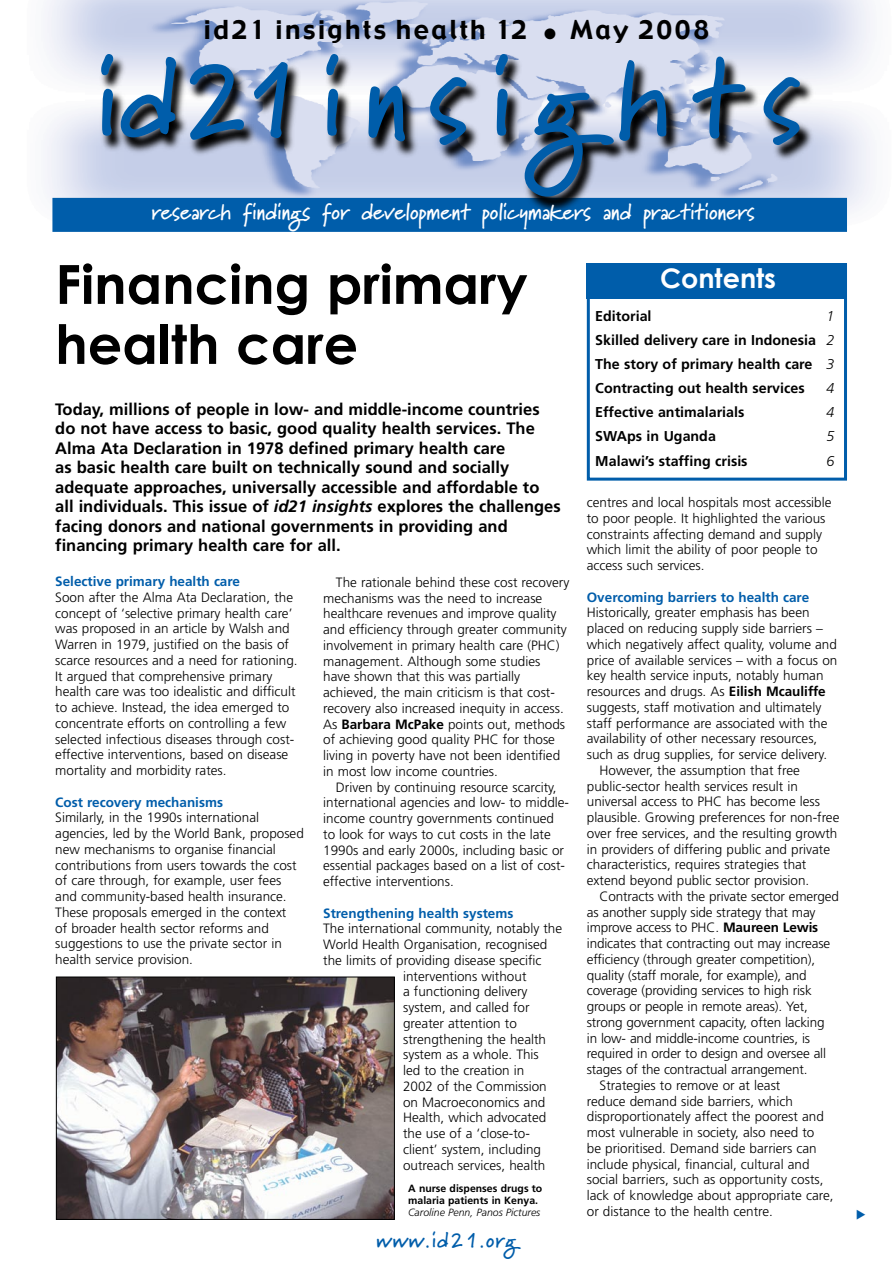
<style>
.page{position:relative;width:893px;height:1263px;background:#fff}
.page>*{position:absolute;margin:0;border:0;box-sizing:border-box;transform-origin:0 0}
.t1{font:700 108px "Marydale";letter-spacing:.2em;color:#005daa}
.t2{font:700 54px/60px "Century Gothic";color:#000}
.t3{font:700 27px "Century Gothic";color:#fff}
.t4{font:25.5px "Gadget";letter-spacing:.1em;color:#000}
.t5{font:700 21.75px "Marydale";color:#fff}
.t6{font:700 21px "Marydale";letter-spacing:.05em;color:#005daa}
.t7{font:700 16.5px/19.5px "Frutiger";color:#000}
.t8{font:700 14.25px/24.2px "Frutiger";color:#000;text-align:justify}
.t9{font:italic 300 14.25px "Frutiger";color:#000}
.t10{font:300 13.5px/15.8px "Frutiger";color:#000}
.t11{font:700 13.5px "Frutiger";color:#005daa}
.t12{font:700 10.5px/12px "Frutiger";color:#000}
.t13{font:italic 300 10.5px "Frutiger";color:#000}
.s1{font-style:italic}
.s2{font-weight:700}
.s3{font-weight:300;font-style:italic}
</style>
<div class="page">
<div style="left:587px;top:263px;width:260px;height:218px;border:3px solid #005daa"></div>
<img style="left:47px;top:0;width:824px;height:220px">
<div style="left:587px;top:263px;width:260px;height:36px;background:#005daa"></div>
<div style="left:52px;top:198px;width:795px;height:34px;background:#005daa"></div>
<svg style="left:99px;top:54px;width:716px;height:158px;background:#9caac1"></svg>
<img style="left:58px;top:979px;width:335px;height:238px">
<div style="left:56px;top:977px;width:339px;height:242px;border:1px solid #000"></div>
<h3 class="t4" style="left:204px;top:14px;width:507px">id21 insights health 12 ● May 2008</h3>
<h1 class="t1" style="left:95px;top:34px;width:708px">id21insights</h1>
<h3 class="t5" style="left:152px;top:199px;width:604px">research findings for development policymakers and practitioners</h3>
<h2 class="t2" style="left:55px;top:253px;width:474px">Financing primary health care</h2>
<p class="t7" style="left:55px;top:399px;width:507px">Today, millions of people in low- and middle-income countries do not have access to basic, good quality health services. The Alma Ata Declaration in 1978 defined primary health care<br>as basic health care built on technically sound and socially adequate approaches, universally accessible and affordable to all individuals. This issue of <span class="s1">id21 insights</span> explores the challenges facing donors and national governments in providing and financing primary health care for all.</p>
<p class="t11" style="left:55px;top:573px;width:186px">Selective primary health care</p>
<p class="t10" style="left:55px;top:589px;width:244px">Soon after the Alma Ata Declaration, the concept of ‘selective primary health care’ was proposed in an article by Walsh and Warren in 1979, justified on the basis of scarce resources and a need for rationing.<br>It argued that comprehensive primary health care was too idealistic and difficult to achieve. Instead, the idea emerged to concentrate efforts on controlling a few selected infectious diseases through cost&shy;effective interventions, based on disease mortality and morbidity rates.</p>
<p class="t11" style="left:55px;top:794px;width:169px">Cost recovery mechanisms</p>
<p class="t10" style="left:55px;top:810px;width:250px">Similarly, in the 1990s international agencies, led by the World Bank, proposed new mechanisms to organise financial contributions from users towards the cost of care through, for example, user fees and community-based health insurance.<br>These proposals emerged in the context<br>of broader health sector reforms and suggestions to use the private sector in health service provision.</p>
<p class="t10" style="left:323px;top:574px;width:248px;text-indent:13px">The rationale behind these cost recovery mechanisms was the need to increase healthcare revenues and improve quality and efficiency through greater community involvement in primary health care (PHC) management. Although some studies have shown that this was partially achieved, the main criticism is that cost&shy;recovery also increased inequity in access.<br>As <span class="s2">Barbara McPake</span> points out, methods of achieving good quality PHC for those living in poverty have not been identified in most low income countries.</p>
<p class="t10" style="left:323px;top:779px;width:247px;text-indent:13px">Driven by continuing resource scarcity, international agencies and low- to middle&shy;income country governments continued to look for ways to cut costs in the late 1990s and early 2000s, including basic or essential packages based on a list of cost&shy;effective interventions.</p>
<p class="t11" style="left:323px;top:905px;width:192px">Strengthening health systems</p>
<p class="t10" style="left:323px;top:921px;width:241px">The international community, notably the</p>
<p class="t10" style="left:323px;top:936px;width:226px">World Health Organisation, recognised</p>
<p class="t10" style="left:323px;top:952px;width:220px">the limits of providing disease specific</p>
<p class="t10" style="left:403px;top:968px;width:125px">interventions without</p>
<p class="t10" style="left:403px;top:984px;width:126px">a functioning delivery</p>
<p class="t10" style="left:403px;top:999px;width:128px">system, and called for</p>
<p class="t10" style="left:403px;top:1015px;width:115px">greater attention to</p>
<p class="t10" style="left:403px;top:1031px;width:145px">strengthening the health</p>
<p class="t10" style="left:403px;top:1047px;width:137px">system as a whole. This</p>
<p class="t10" style="left:403px;top:1062px;width:123px">led to the creation in</p>
<p class="t10" style="left:403px;top:1078px;width:145px">2002 of the Commission</p>
<p class="t10" style="left:403px;top:1094px;width:144px">on Macroeconomics and</p>
<p class="t10" style="left:403px;top:1110px;width:145px">Health, which advocated</p>
<p class="t10" style="left:403px;top:1125px;width:128px">the use of a ‘close-to-</p>
<p class="t10" style="left:403px;top:1141px;width:140px">client’ system, including</p>
<p class="t10" style="left:403px;top:1157px;width:144px">outreach services, health</p>
<p class="t12" style="left:408px;top:1182px;width:136px">A nurse dispenses drugs to malaria patients in Kenya.</p>
<p class="t13" style="left:408px;top:1206px;width:134px">Caroline Penn, Panos Pictures</p>
<h3 class="t6" style="left:377px;top:1227px;width:142px">www.id21.org</h3>
<h3 class="t3" style="left:660px;top:262px;width:118px">Contents</h3>
<p class="t8" style="left:595px;top:303px;width:58px">Editorial</p>
<p class="t8" style="left:595px;top:303px;width:240px;text-indent:231px"><span class="s3">1<br></span>Skilled delivery care in Indonesia <span class="s3">2<br></span>The story of primary health care <span class="s3">3<br></span>Contracting out health services</p>
<p class="t9" style="left:826px;top:380px;width:9px">4</p>
<p class="t8" style="left:595px;top:400px;width:151px">Effective antimalarials</p>
<p class="t9" style="left:826px;top:404px;width:9px">4</p>
<p class="t8" style="left:595px;top:424px;width:122px">SWAps in Uganda</p>
<p class="t9" style="left:826px;top:428px;width:9px">5</p>
<p class="t8" style="left:595px;top:448px;width:154px">Malawi’s staffing crisis</p>
<p class="t9" style="left:826px;top:452px;width:9px">6</p>
<p class="t10" style="left:587px;top:495px;width:246px">centres and local hospitals most accessible to poor people. It highlighted the various constraints affecting demand and supply which limit the ability of poor people to access such services.</p>
<p class="t11" style="left:587px;top:589px;width:224px">Overcoming barriers to health care</p>
<p class="t10" style="left:587px;top:605px;width:224px">Historically, greater emphasis has been</p>
<p class="t10" style="left:587px;top:621px;width:238px">placed on reducing supply side barriers –</p>
<p class="t10" style="left:587px;top:636px;width:252px">which negatively affect quality, volume and</p>
<p class="t10" style="left:587px;top:652px;width:252px">price of available services – with a focus on</p>
<p class="t10" style="left:587px;top:668px;width:238px">key health service inputs, notably human</p>
<p class="t10" style="left:587px;top:684px;width:240px">resources and drugs. As <span class="s2">Eilish Mcauliffe</span></p>
<p class="t10" style="left:587px;top:699px;width:236px">suggests, staff motivation and ultimately</p>
<p class="t10" style="left:587px;top:715px;width:242px">staff performance are associated with the</p>
<p class="t10" style="left:587px;top:731px;width:232px">availability of other necessary resources,</p>
<p class="t10" style="left:587px;top:747px;width:242px">such as drug supplies, for service delivery.</p>
<p class="t10" style="left:600px;top:762px;width:202px">However, the assumption that free</p>
<p class="t10" style="left:587px;top:778px;width:213px">public-sector health services result in</p>
<p class="t10" style="left:587px;top:794px;width:235px">universal access to PHC has become less</p>
<p class="t10" style="left:587px;top:810px;width:254px">plausible. Growing preferences for non-free</p>
<p class="t10" style="left:587px;top:825px;width:252px">over free services, and the resulting growth</p>
<p class="t10" style="left:587px;top:841px;width:245px">in providers of differing public and private</p>
<p class="t10" style="left:587px;top:857px;width:221px">characteristics, requires strategies that</p>
<p class="t10" style="left:587px;top:873px;width:224px">extend beyond public sector provision.</p>
<p class="t10" style="left:600px;top:888px;width:241px">Contracts with the private sector emerged</p>
<p class="t10" style="left:587px;top:904px;width:230px">as another supply side strategy that may</p>
<p class="t10" style="left:587px;top:920px;width:233px">improve access to PHC. <span class="s2">Maureen Lewis</span></p>
<p class="t10" style="left:587px;top:936px;width:245px">indicates that contracting out may increase</p>
<p class="t10" style="left:587px;top:951px;width:230px">efficiency (through greater competition),</p>
<p class="t10" style="left:587px;top:967px;width:221px">quality (staff morale, for example), and</p>
<p class="t10" style="left:587px;top:983px;width:227px">coverage (providing services to high risk</p>
<p class="t10" style="left:587px;top:999px;width:222px">groups or people in remote areas). Yet,</p>
<p class="t10" style="left:587px;top:1014px;width:239px">strong government capacity, often lacking</p>
<p class="t10" style="left:587px;top:1030px;width:225px">in low- and middle-income countries, is</p>
<p class="t10" style="left:587px;top:1046px;width:241px">required in order to design and oversee all</p>
<p class="t10" style="left:587px;top:1062px;width:222px">stages of the contractual arrangement.</p>
<p class="t10" style="left:600px;top:1077px;width:182px">Strategies to remove or at least</p>
<p class="t10" style="left:587px;top:1093px;width:208px">reduce demand side barriers, which</p>
<p class="t10" style="left:587px;top:1109px;width:239px">disproportionately affect the poorest and</p>
<p class="t10" style="left:587px;top:1125px;width:229px">most vulnerable in society, also need to</p>
<p class="t10" style="left:587px;top:1140px;width:231px">be prioritised. Demand side barriers can</p>
<p class="t10" style="left:587px;top:1156px;width:224px">include physical, financial, cultural and</p>
<p class="t10" style="left:587px;top:1172px;width:238px">social barriers, such as opportunity costs,</p>
<p class="t10" style="left:587px;top:1188px;width:248px">lack of knowledge about appropriate care,</p>
<p class="t10" style="left:587px;top:1203px;width:188px">or distance to the health centre.</p>
</div>
